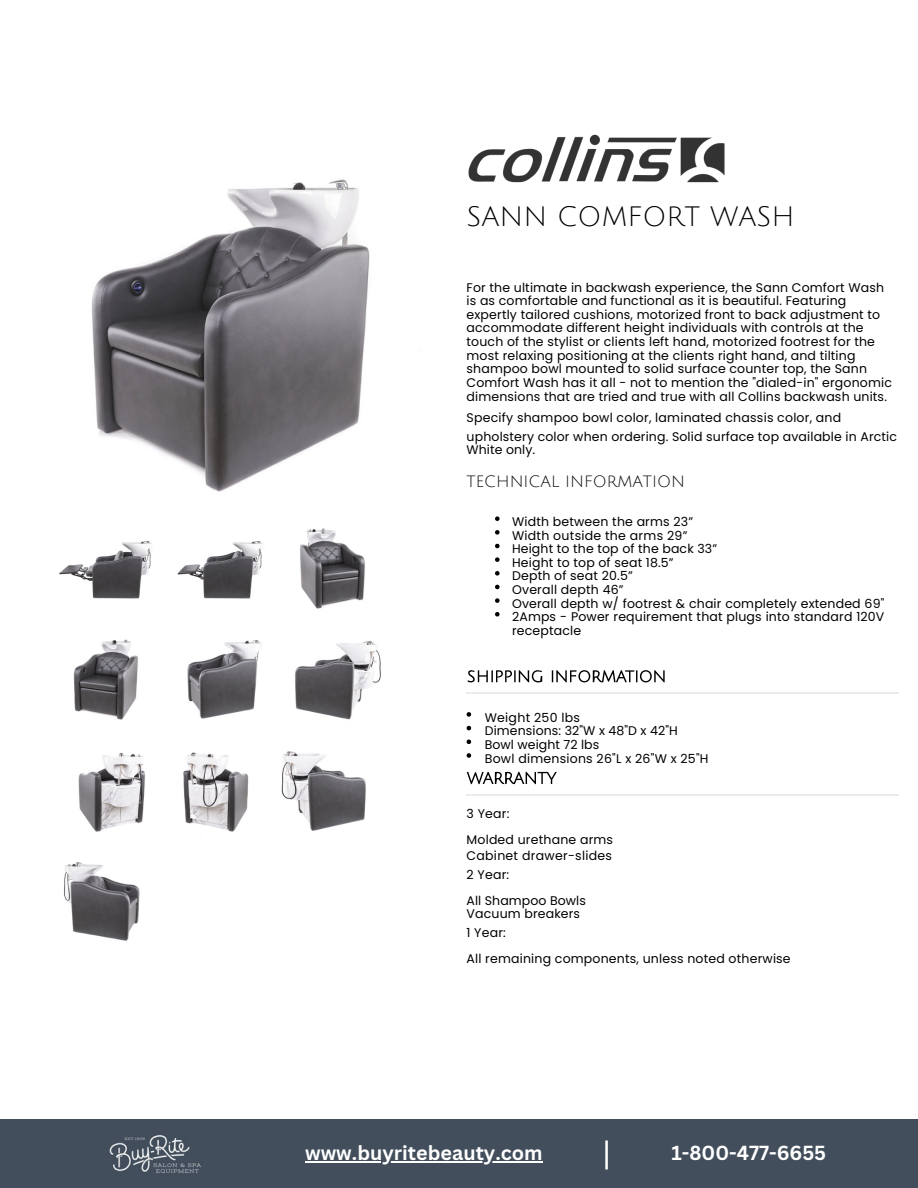
<style>
.page{position:relative;width:918px;height:1188px;background:#fff}
.page>*{position:absolute;margin:0;border:0;box-sizing:border-box;transform-origin:0 0}
.t1{font:33.9px "Canva Sans";color:#fff}
.t2{font:27.3px "Julius Sans One";color:#000}
.t3{font:700 19.8px "Canva Sans";color:#fff}
.t4{font:15.9px "Julius Sans One";color:#000}
.t5{font:12.45px/13.6px "Poppins";letter-spacing:.015em;color:#000;text-align:justify}
</style>
<div class="page">
<img style="left:468px;top:134px;width:257px;height:49px">
<img style="left:91px;top:179px;width:279px;height:313px">
<img style="left:59px;top:541px;width:93px;height:58px">
<img style="left:177px;top:541px;width:86px;height:58px">
<img style="left:300px;top:528px;width:65px;height:81px">
<img style="left:73px;top:639px;width:65px;height:81px">
<img style="left:187px;top:640px;width:75px;height:79px">
<img style="left:295px;top:641px;width:86px;height:79px">
<img style="left:78px;top:752px;width:68px;height:80px">
<img style="left:183px;top:752px;width:66px;height:80px">
<img style="left:281px;top:751px;width:85px;height:80px">
<img style="left:64px;top:862px;width:76px;height:86px">
<hr style="left:467px;top:794px;width:432px;height:1px;background:#ebebeb">
<svg style="left:467px;top:712px;width:4px;height:5px"></svg>
<svg style="left:467px;top:726px;width:4px;height:4px"></svg>
<svg style="left:467px;top:740px;width:4px;height:4px"></svg>
<svg style="left:467px;top:753px;width:4px;height:5px"></svg>
<svg style="left:467px;top:772px;width:90px;height:12px"></svg>
<hr style="left:467px;top:692px;width:432px;height:1px;background:#ebebeb">
<svg style="left:467px;top:670px;width:198px;height:12px"></svg>
<svg style="left:495px;top:516px;width:5px;height:5px"></svg>
<svg style="left:495px;top:530px;width:5px;height:5px"></svg>
<svg style="left:495px;top:544px;width:5px;height:4px"></svg>
<svg style="left:495px;top:557px;width:5px;height:5px"></svg>
<svg style="left:495px;top:571px;width:5px;height:5px"></svg>
<svg style="left:495px;top:585px;width:5px;height:4px"></svg>
<svg style="left:495px;top:598px;width:5px;height:5px"></svg>
<svg style="left:495px;top:612px;width:5px;height:5px"></svg>
<div style="left:0;top:1120px;width:918px;height:68px;background:#424e5b"></div>
<img style="left:109px;top:1135px;width:92px;height:38px">
<hr style="left:305px;top:1162px;width:238px;height:1px;background:#fff">
<p class="t2" style="left:467px;top:203px;width:330px">SANN COMFORT WASH</p>
<p class="t5" style="left:467px;top:280px;width:427px;text-align:left">For the ultimate in backwash experience, the Sann Comfort Wash is as comfortable and functional as it is beautiful. Featuring expertly tailored cushions, motorized front to back adjustment to accommodate different height individuals with controls at the touch of the stylist or clients left hand, motorized footrest for the most relaxing positioning at the clients right hand, and tilting shampoo bowl mounted to solid surface counter top, the Sann Comfort Wash has it all - not to mention the "dialed-in" ergonomic dimensions that are tried and true with all Collins backwash units.</p>
<p class="t5" style="left:467px;top:411px;width:376px">Specify shampoo bowl color, laminated chassis color, and</p>
<p class="t5" style="left:467px;top:429px;width:432px">upholstery color when ordering. Solid surface top available in Arctic</p>
<p class="t5" style="left:467px;top:443px;width:70px">White only.</p>
<p class="t4" style="left:467px;top:473px;width:220px">TECHNICAL INFORMATION</p>
<p class="t5" style="left:512px;top:515px;width:183px">Width between the arms 23”</p>
<p class="t5" style="left:512px;top:528px;width:177px">Width outside the arms 29”</p>
<p class="t5" style="left:512px;top:542px;width:207px">Height to the top of the back 33”</p>
<p class="t5" style="left:512px;top:556px;width:163px">Height to top of seat 18.5”</p>
<p class="t5" style="left:512px;top:569px;width:122px">Depth of seat 20.5”</p>
<p class="t5" style="left:512px;top:583px;width:113px">Overall depth 46”</p>
<p class="t5" style="left:512px;top:597px;width:374px">Overall depth w/ footrest &amp; chair completely extended 69" 2Amps - Power requirement that plugs into standard 120V receptacle</p>
<p class="t5" style="left:485px;top:710px;width:97px">Weight 250 lbs</p>
<p class="t5" style="left:485px;top:724px;width:195px">Dimensions: 32"W x 48"D x 42"H</p>
<p class="t5" style="left:485px;top:738px;width:116px">Bowl weight 72 lbs</p>
<p class="t5" style="left:485px;top:751px;width:225px">Bowl dimensions 26"L x 26"W x 25"H</p>
<p class="t5" style="left:467px;top:807px;width:44px">3 Year:</p>
<p class="t5" style="left:467px;top:833px;width:148px">Molded urethane arms</p>
<p class="t5" style="left:467px;top:849px;width:147px">Cabinet drawer-slides</p>
<p class="t5" style="left:467px;top:867px;width:44px">2 Year:</p>
<p class="t5" style="left:467px;top:894px;width:121px">All Shampoo Bowls</p>
<p class="t5" style="left:467px;top:907px;width:115px">Vacuum breakers</p>
<p class="t5" style="left:467px;top:926px;width:41px">1 Year:</p>
<p class="t5" style="left:467px;top:952px;width:326px">All remaining components, unless noted otherwise</p>
<p class="t3" style="left:305px;top:1139px;width:239px">www.buyritebeauty.com</p>
<p class="t1" style="left:602px;top:1130px;width:11px">|</p>
<p class="t3" style="left:671px;top:1139px;width:156px">1-800-477-6655</p>
</div>
